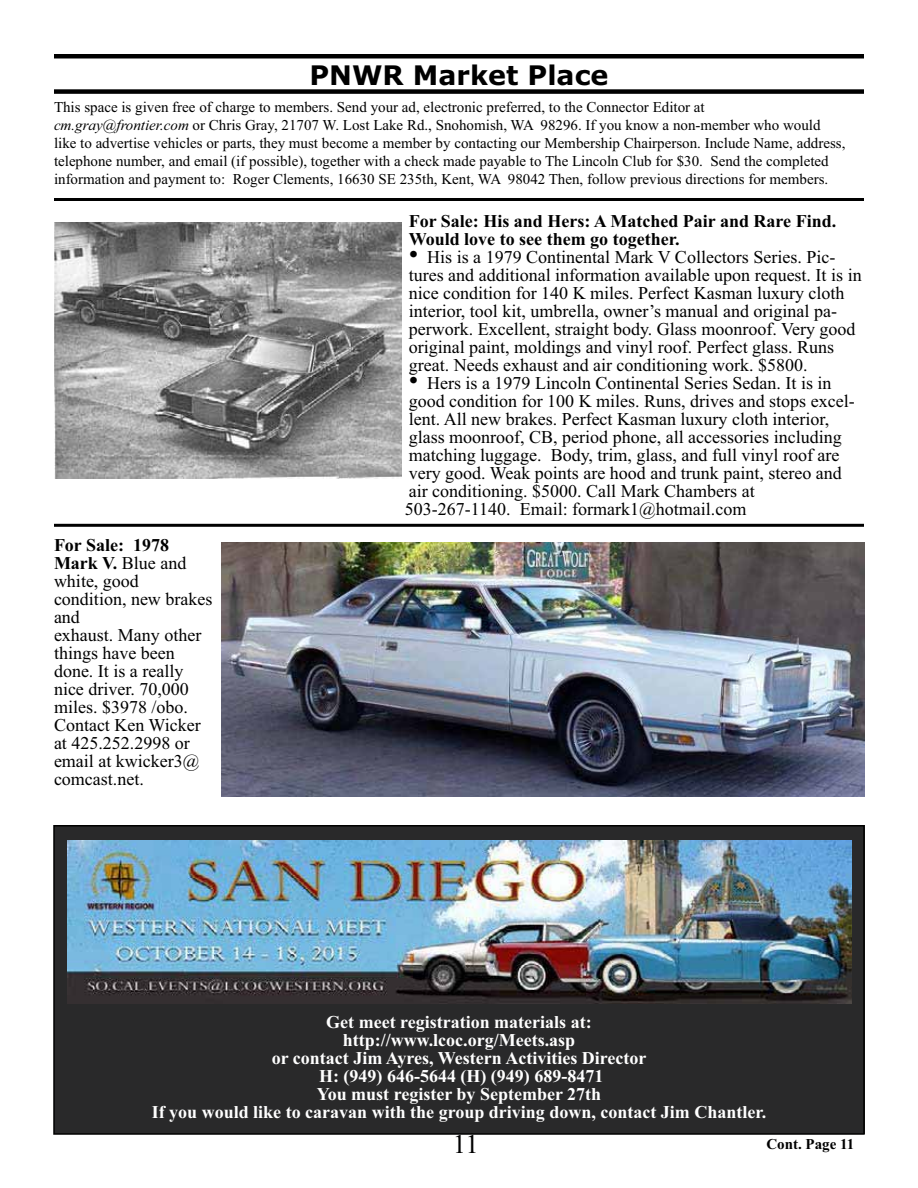
<style>
.page{position:relative;width:918px;height:1188px;background:#fff}
.page>*{position:absolute;margin:0;border:0;box-sizing:border-box;transform-origin:0 0}
.t1{font:700 27px "Verdana";color:#000}
.t2{font:27px "Times New Roman";color:#000}
.t3{font:18px/18px "Times New Roman";color:#000}
.t4{font:700 18px/18px "Times New Roman";color:#fff;text-align:center}
.t5{font:700 18px/18px "Times New Roman";color:#000}
.t6{font:15px/18px "Times New Roman";color:#000}
.t7{font:700 15px "Times New Roman";color:#000}
.s1{font-style:italic}
.s2{font-weight:700}
.s3{font-size:27px}
</style>
<div class="page">
<div style="left:54px;top:826px;width:810px;height:308px;background:#29292a"></div>
<div style="left:53px;top:825px;width:812px;height:310px;border:2px solid #000"></div>
<div style="left:54px;top:89px;width:810px;height:5px;background:#000"></div>
<hr style="left:54px;top:54px;width:810px;height:4px;background:#000">
<hr style="left:54px;top:524px;width:810px;height:3px;background:#000">
<hr style="left:54px;top:198px;width:810px;height:3px;background:#000">
<img style="left:222px;top:542px;width:642px;height:254px">
<img style="left:68px;top:840px;width:783px;height:163px">
<img style="left:54px;top:223px;width:348px;height:255px">
<h1 class="t1" style="left:310px;top:65px;width:300px">PNWR Market Place</h1>
<p class="t6" style="left:54px;top:100px;width:793px">This space is given free of charge to members. Send your ad, electronic preferred, to the Connector Editor at<br><span class="s1">cm.gray@frontier.com</span> or Chris Gray, 21707 W. Lost Lake Rd., Snohomish, WA 98296. If you know a non-member who would like to advertise vehicles or parts, they must become a member by contacting our Membership Chairperson. Include Name, address, telephone number, and email (if possible), together with a check made payable to The Lincoln Club for $30. Send the completed information and payment to: Roger Clements, 16630 SE 235th, Kent, WA 98042 Then, follow previous directions for members.</p>
<p class="t3" style="left:54px;top:537px;width:160px"><span class="s2">For Sale: 1978<br>Mark V.</span> Blue and white, good condition, new brakes and<br>exhaust. Many other things have been done. It is a really nice driver. 70,000 miles. $3978 /obo.<br>Contact Ken Wicker at 425.252.2998 or email at kwicker3@ comcast.net.</p>
<p class="t5" style="left:409px;top:214px;width:429px">For Sale: His and Hers: A Matched Pair and Rare Find.<br>Would love to see them go together.</p>
<p class="t3" style="left:409px;top:250px;width:454px"><span class="s3">•</span> His is a 1979 Continental Mark V Collectors Series. Pic&shy;tures and additional information available upon request. It is in nice condition for 140 K miles. Perfect Kasman luxury cloth interior, tool kit, umbrella, owner’s manual and original pa&shy;perwork. Excellent, straight body. Glass moonroof. Very good original paint, moldings and vinyl roof. Perfect glass. Runs great. Needs exhaust and air conditioning work. $5800.</p>
<p class="t3" style="left:405px;top:376px;width:451px"><span class="s3">•</span> Hers is a 1979 Lincoln Continental Series Sedan. It is in good condition for 100 K miles. Runs, drives and stops excel&shy;lent. All new brakes. Perfect Kasman luxury cloth interior, glass moonroof, CB, period phone, all accessories including matching luggage. Body, trim, glass, and full vinyl roof are very good. Weak points are hood and trunk paint, stereo and air conditioning. $5000. Call Mark Chambers at 503-267-1140. Email: formark1@hotmail.com</p>
<p class="t4" style="left:152px;top:1015px;width:616px">Get meet registration materials at:<br>http://www.lcoc.org/Meets.asp<br>or contact Jim Ayres, Western Activities Director<br>H: (949) 646-5644 (H) (949) 689-8471<br>You must register by September 27th<br>If you would like to caravan with the group driving down, contact Jim Chantler.</p>
<h1 class="t2" style="left:453px;top:1134px;width:28px">11</h1>
<p class="t7" style="left:767px;top:1139px;width:89px">Cont. Page 11</p>
</div>
